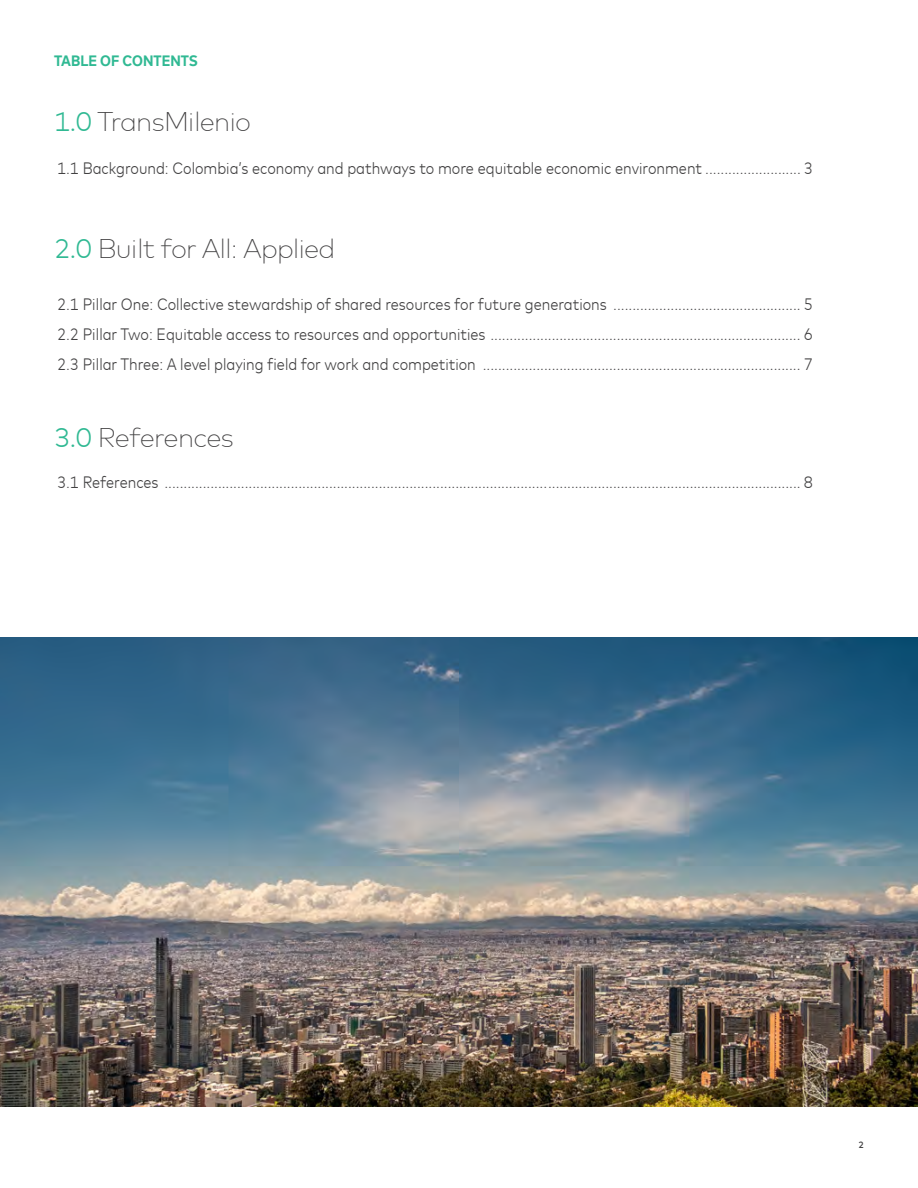
<style>
.page{position:relative;width:918px;height:1188px;background:#fff}
.page>*{position:absolute;margin:0;border:0;box-sizing:border-box;transform-origin:0 0}
.t1{font:200 27px "Mark Offc For MC";letter-spacing:-.025em;color:#424142}
.t2{font:300 16.5px/30px "Mark For MC Nrw";color:#424142;text-align:justify}
.t3{font:700 15px "Mark For MC Nrw";color:#30b993}
.t4{font:500 9px "Mark Offc For MC";color:#424142}
.s1{font-weight:300;color:#30b993}
</style>
<div class="page">
<img style="left:0;top:637px;width:918px;height:469px">
<p class="t3" style="left:54px;top:49px;width:146px">TABLE OF CONTENTS</p>
<h1 class="t1" style="left:54px;top:101px;width:199px"><span class="s1">1.0</span> TransMilenio</h1>
<p class="t2" style="left:57px;top:152px;width:757px">1.1 Background: Colombia’s economy and pathways to more equitable economic environment ......................... 3</p>
<h1 class="t1" style="left:54px;top:229px;width:283px"><span class="s1">2.0</span> Built for All: Applied</h1>
<p class="t2" style="left:57px;top:288px;width:757px">2.1 Pillar One: Collective stewardship of shared resources for future generations ................................................. 5<br>2.2 Pillar Two: Equitable access to resources and opportunities ................................................................................. 6<br>2.3 Pillar Three: A level playing field for work and competition ................................................................................... 7</p>
<h1 class="t1" style="left:54px;top:418px;width:181px"><span class="s1">3.0</span> References</h1>
<p class="t2" style="left:57px;top:466px;width:757px">3.1 References ...................................................................................................................................................................... 8</p>
<p class="t4" style="left:859px;top:1138px;width:7px">2</p>
</div>
